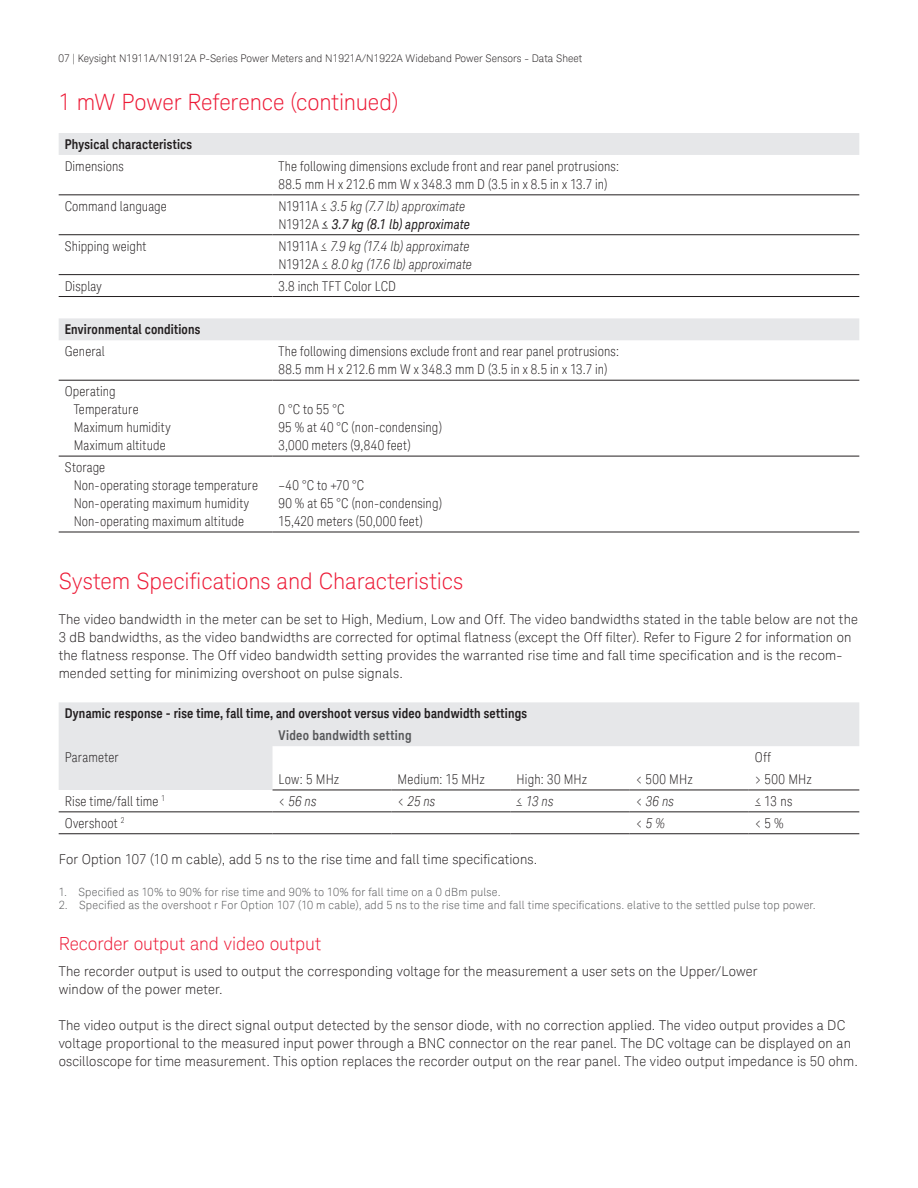
<style>
.page{position:relative;width:918px;height:1188px;background:#fff}
.page>*{position:absolute;margin:0;border:0;box-sizing:border-box;transform-origin:0 0}
.K_Heading_1{font:300 22.5px "Keysight Sans";letter-spacing:-.005em;color:#ed1a36}
.K_Heading_2{font:300 18px "Keysight Sans";letter-spacing:-.005em;color:#ed1a36}
.K_Body_Text{font:300 13.5px/18px "Keysight Sans";letter-spacing:.01em;color:#231f20}
.K_Table_Text{font:300 condensed 13.5px "Keysight Sans";letter-spacing:.01em;color:#231f20}
.K_Table_Heading_1{font:700 13.5px "Keysight Sans Condensed";letter-spacing:.01em;color:#231f20}
.K_Table_Text-2{font:italic 300 condensed 13.5px "Keysight Sans";letter-spacing:.005em;color:#231f20}
.K_Table_Heading_3{font:300 condensed 13.5px "Keysight Sans";letter-spacing:.02em;color:#231f20}
.K_Table_Text-3{font:italic 13.5px "Keysight Sans Condensed";letter-spacing:.01em;color:#231f20}
.K_Table_Heading_2{font:700 13.5px "Keysight Sans Condensed";letter-spacing:.025em;color:#57585a}
.t1{font:300 11.25px "Keysight Sans";letter-spacing:.015em;color:#57585a}
.t2{font:300 10.5px "Keysight Sans";color:#231f20}
.s1{font-style:normal}
.s2{font-family:"Keysight Sans";font-weight:300;font-style:normal;font-stretch:condensed}
</style>
<div class="page">
<svg style="left:59px;top:133px;width:800px;height:207px"></svg>
<hr style="left:59px;top:194px;width:214px;height:1px;background:#231f20">
<hr style="left:273px;top:194px;width:586px;height:1px;background:#231f20">
<hr style="left:59px;top:234px;width:214px;height:1px;background:#231f20">
<hr style="left:273px;top:234px;width:586px;height:1px;background:#231f20">
<hr style="left:59px;top:274px;width:214px;height:1px;background:#231f20">
<hr style="left:273px;top:274px;width:586px;height:1px;background:#231f20">
<hr style="left:59px;top:296px;width:214px;height:1px;background:#231f20">
<hr style="left:273px;top:296px;width:586px;height:1px;background:#231f20">
<hr style="left:59px;top:532px;width:214px;height:1px;background:#231f20">
<hr style="left:273px;top:532px;width:586px;height:1px;background:#231f20">
<hr style="left:59px;top:380px;width:214px;height:1px;background:#231f20">
<hr style="left:273px;top:380px;width:586px;height:1px;background:#231f20">
<hr style="left:59px;top:456px;width:214px;height:1px;background:#231f20">
<hr style="left:273px;top:456px;width:586px;height:1px;background:#231f20">
<svg style="left:59px;top:702px;width:800px;height:88px;fill:#e6e7e9"></svg>
<hr style="left:273px;top:790px;width:119px;height:1px;background:#231f20">
<hr style="left:392px;top:790px;width:119px;height:1px;background:#231f20">
<hr style="left:511px;top:790px;width:119px;height:1px;background:#231f20">
<hr style="left:630px;top:790px;width:119px;height:1px;background:#231f20">
<hr style="left:749px;top:790px;width:110px;height:1px;background:#231f20">
<hr style="left:59px;top:811px;width:214px;height:1px;background:#231f20">
<hr style="left:273px;top:811px;width:119px;height:1px;background:#231f20">
<hr style="left:392px;top:811px;width:119px;height:1px;background:#231f20">
<hr style="left:511px;top:811px;width:119px;height:1px;background:#231f20">
<hr style="left:630px;top:811px;width:119px;height:1px;background:#231f20">
<hr style="left:749px;top:811px;width:110px;height:1px;background:#231f20">
<hr style="left:59px;top:833px;width:214px;height:1px;background:#231f20">
<hr style="left:273px;top:833px;width:119px;height:1px;background:#231f20">
<hr style="left:392px;top:833px;width:119px;height:1px;background:#231f20">
<hr style="left:511px;top:833px;width:119px;height:1px;background:#231f20">
<hr style="left:630px;top:833px;width:119px;height:1px;background:#231f20">
<hr style="left:749px;top:833px;width:110px;height:1px;background:#231f20">
<p class="t2" style="left:59px;top:52px;width:525px">07 | Keysight N1911A/N1912A P-Series Power Meters and N1921A/N1922A Wideband Power Sensors - Data Sheet</p>
<p class="K_Heading_1" style="left:59px;top:89px;width:341px">1 mW Power Reference (continued)</p>
<p class="K_Table_Heading_1" style="left:65px;top:136px;width:129px">Physical characteristics</p>
<p class="K_Table_Text" style="left:65px;top:158px;width:61px">Dimensions</p>
<p class="K_Table_Text" style="left:279px;top:158px;width:342px">The following dimensions exclude front and rear panel protrusions:</p>
<p class="K_Table_Text" style="left:279px;top:176px;width:331px">88.5 mm H x 212.6 mm W x 348.3 mm D (3.5 in x 8.5 in x 13.7 in)</p>
<p class="K_Table_Text" style="left:65px;top:198px;width:104px">Command language</p>
<p class="K_Table_Text-2" style="left:279px;top:198px;width:188px"><span class="s1">N1911A</span> ≤ 3.5 kg (7.7 lb) approximate</p>
<p class="K_Table_Text-3" style="left:279px;top:216px;width:193px"><span class="s2">N1912A</span> ≤ 3.7 kg (8.1 lb) approximate</p>
<p class="K_Table_Text" style="left:65px;top:238px;width:83px">Shipping weight</p>
<p class="K_Table_Text-2" style="left:279px;top:238px;width:192px"><span class="s1">N1911A</span> ≤ 7.9 kg (17.4 lb) approximate</p>
<p class="K_Table_Text-2" style="left:279px;top:256px;width:195px"><span class="s1">N1912A</span> ≤ 8.0 kg (17.6 lb) approximate</p>
<p class="K_Table_Text" style="left:65px;top:278px;width:39px">Display</p>
<p class="K_Table_Text" style="left:279px;top:278px;width:119px">3.8 inch TFT Color LCD</p>
<p class="K_Table_Heading_1" style="left:65px;top:321px;width:137px">Environmental conditions</p>
<p class="K_Table_Text" style="left:65px;top:343px;width:42px">General</p>
<p class="K_Table_Text" style="left:279px;top:343px;width:342px">The following dimensions exclude front and rear panel protrusions:</p>
<p class="K_Table_Text" style="left:279px;top:361px;width:331px">88.5 mm H x 212.6 mm W x 348.3 mm D (3.5 in x 8.5 in x 13.7 in)</p>
<p class="K_Table_Text" style="left:65px;top:383px;width:52px">Operating</p>
<p class="K_Table_Text" style="left:74px;top:401px;width:67px">Temperature</p>
<p class="K_Table_Text" style="left:74px;top:419px;width:99px">Maximum humidity</p>
<p class="K_Table_Text" style="left:74px;top:437px;width:94px">Maximum altitude</p>
<p class="K_Table_Text" style="left:279px;top:401px;width:68px">0 °C to 55 °C</p>
<p class="K_Table_Text" style="left:279px;top:419px;width:165px">95 % at 40 °C (non-condensing)</p>
<p class="K_Table_Text" style="left:279px;top:437px;width:134px">3,000 meters (9,840 feet)</p>
<p class="K_Table_Text" style="left:65px;top:459px;width:42px">Storage</p>
<p class="K_Table_Text" style="left:74px;top:477px;width:186px">Non-operating storage temperature</p>
<p class="K_Table_Text" style="left:74px;top:495px;width:177px">Non-operating maximum humidity</p>
<p class="K_Table_Text" style="left:74px;top:513px;width:172px">Non-operating maximum altitude</p>
<p class="K_Table_Text" style="left:279px;top:477px;width:87px">–40 °C to +70 °C</p>
<p class="K_Table_Text" style="left:279px;top:495px;width:165px">90 % at 65 °C (non-condensing)</p>
<p class="K_Table_Text" style="left:279px;top:513px;width:146px">15,420 meters (50,000 feet)</p>
<p class="K_Heading_1" style="left:59px;top:568px;width:406px">System Specifications and Characteristics</p>
<p class="K_Body_Text" style="left:59px;top:611px;width:801px">The video bandwidth in the meter can be set to High, Medium, Low and Off. The video bandwidths stated in the table below are not the 3 dB bandwidths, as the video bandwidths are corrected for optimal flatness (except the Off filter). Refer to Figure 2 for information on the flatness response. The Off video bandwidth setting provides the warranted rise time and fall time specification and is the recom&shy;mended setting for minimizing overshoot on pulse signals.</p>
<p class="K_Table_Heading_1" style="left:65px;top:705px;width:464px">Dynamic response - rise time, fall time, and overshoot versus video bandwidth settings</p>
<p class="K_Table_Heading_2" style="left:279px;top:727px;width:135px">Video bandwidth setting</p>
<p class="K_Table_Text" style="left:65px;top:749px;width:55px">Parameter</p>
<p class="K_Table_Heading_3" style="left:755px;top:749px;width:18px">Off</p>
<p class="K_Table_Heading_3" style="left:279px;top:771px;width:62px">Low: 5 MHz</p>
<p class="K_Table_Heading_3" style="left:398px;top:771px;width:89px">Medium: 15 MHz</p>
<p class="K_Table_Heading_3" style="left:517px;top:771px;width:72px">High: 30 MHz</p>
<p class="K_Table_Heading_3" style="left:636px;top:771px;width:58px">&lt; 500 MHz</p>
<p class="K_Table_Heading_3" style="left:755px;top:771px;width:58px">&gt; 500 MHz</p>
<p class="K_Table_Text" style="left:65px;top:793px;width:102px">Rise time/fall time <sup>1</sup></p>
<p class="K_Table_Text-2" style="left:279px;top:793px;width:39px">&lt; 56 ns</p>
<p class="K_Table_Text-2" style="left:398px;top:793px;width:39px">&lt; 25 ns</p>
<p class="K_Table_Text-2" style="left:517px;top:793px;width:38px">≤ 13 ns</p>
<p class="K_Table_Text-2" style="left:636px;top:793px;width:40px">&lt; 36 ns</p>
<p class="K_Table_Heading_3" style="left:755px;top:793px;width:39px">≤ 13 ns</p>
<p class="K_Table_Text" style="left:65px;top:815px;width:61px">Overshoot <sup>2</sup></p>
<p class="K_Table_Text-2" style="left:636px;top:815px;width:31px">&lt; 5 %</p>
<p class="K_Table_Heading_3" style="left:755px;top:815px;width:31px">&lt; 5 %</p>
<p class="K_Body_Text" style="left:59px;top:850px;width:480px">For Option 107 (10 m cable), add 5 ns to the rise time and fall time specifications.</p>
<p class="t1" style="left:59px;top:885px;width:443px">1. Specified as 10% to 90% for rise time and 90% to 10% for fall time on a 0 dBm pulse.</p>
<p class="t1" style="left:59px;top:899px;width:759px">2. Specified as the overshoot r For Option 107 (10 m cable), add 5 ns to the rise time and fall time specifications. elative to the settled pulse top power.</p>
<p class="K_Heading_2" style="left:59px;top:933px;width:264px">Recorder output and video output</p>
<p class="K_Body_Text" style="left:59px;top:962px;width:700px">The recorder output is used to output the corresponding voltage for the measurement a user sets on the Upper/Lower</p>
<p class="K_Body_Text" style="left:59px;top:980px;width:165px">window of the power meter.</p>
<p class="K_Body_Text" style="left:59px;top:1016px;width:801px">The video output is the direct signal output detected by the sensor diode, with no correction applied. The video output provides a DC voltage proportional to the measured input power through a BNC connector on the rear panel. The DC voltage can be displayed on an oscilloscope for time measurement. This option replaces the recorder output on the rear panel. The video output impedance is 50 ohm.</p>
</div>
